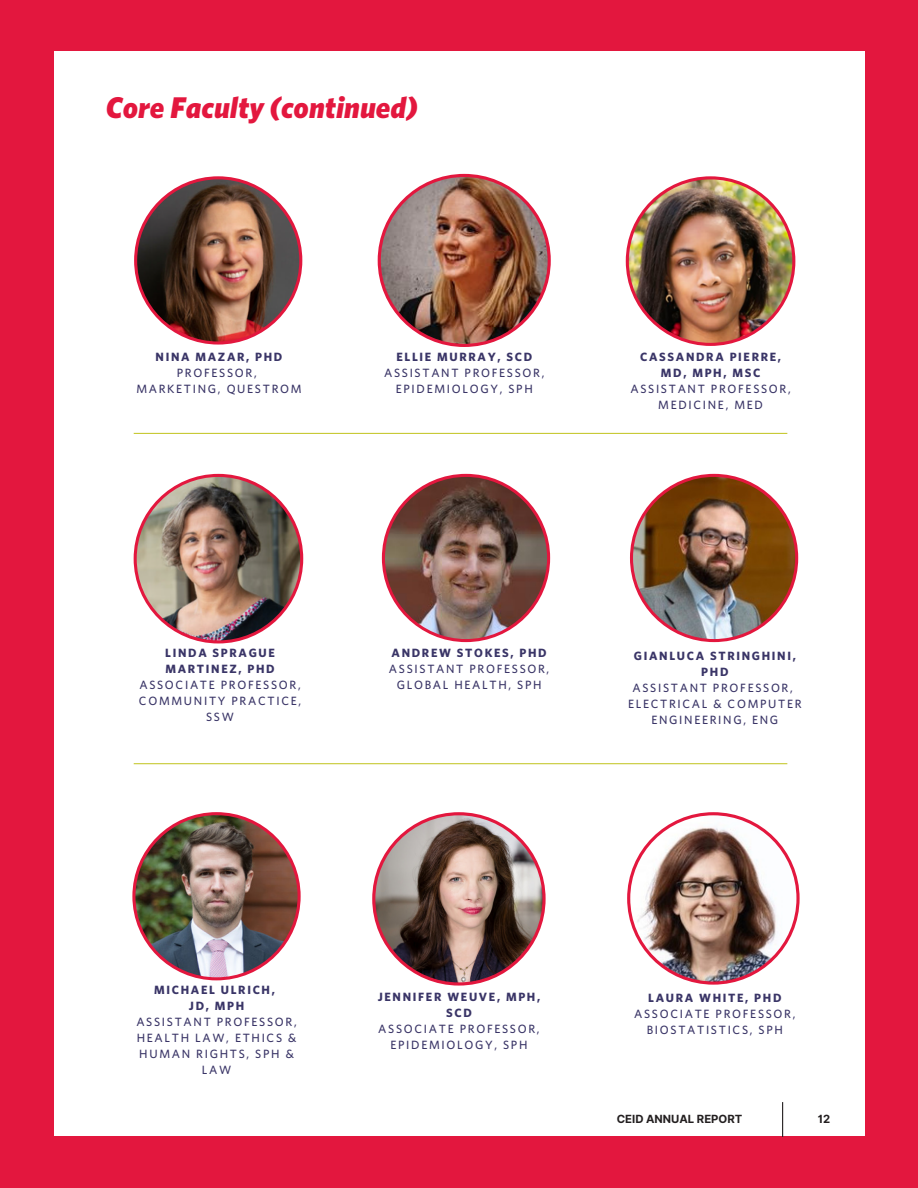
<style>
.page{position:relative;width:918px;height:1188px;background:#e3173e}
.page>*{position:absolute;margin:0;border:0;box-sizing:border-box;transform-origin:0 0}
.t1{font:italic 900 30px "Whitney";color:#e3173e}
.t2{font:500 12px/16px "Whitney";letter-spacing:.14em;color:#3a3567;text-align:center}
.t3{font:700 12px/16px "Whitney";letter-spacing:.14em;color:#3a3567;text-align:center}
.t4{font:700 11.25px "Inter";color:#231f20}
</style>
<div class="page">
<div style="left:54px;top:52px;width:810px;height:1084px;background:#fff"></div>
<hr style="left:134px;top:433px;width:653px;height:1px;background:#c8ca35">
<hr style="left:134px;top:763px;width:653px;height:1px;background:#c8ca35">
<img style="left:134px;top:176px;width:168px;height:169px">
<img style="left:378px;top:174px;width:173px;height:173px">
<hr style="left:782px;top:1102px;width:1px;height:35px;background:#231f20">
<img style="left:626px;top:176px;width:169px;height:170px">
<img style="left:134px;top:474px;width:169px;height:169px">
<svg style="left:382px;top:474px;width:168px;height:168px"></svg>
<img style="left:630px;top:474px;width:168px;height:168px">
<img style="left:132px;top:812px;width:169px;height:168px">
<img style="left:372px;top:812px;width:174px;height:174px">
<img style="left:627px;top:812px;width:173px;height:173px">
<p class="t1" style="left:106px;top:94px;width:313px">Core Faculty (continued)</p>
<p class="t3" style="left:156px;top:349px;width:128px">NINA MAZAR, PHD</p>
<p class="t2" style="left:177px;top:365px;width:81px">PROFESSOR,</p>
<p class="t2" style="left:136px;top:381px;width:167px">MARKETING, QUESTROM</p>
<p class="t3" style="left:396px;top:349px;width:137px">ELLIE MURRAY, SCD</p>
<p class="t2" style="left:384px;top:365px;width:162px">ASSISTANT PROFESSOR,<br>EPIDEMIOLOGY, SPH</p>
<p class="t3" style="left:640px;top:350px;width:142px">CASSANDRA PIERRE,<br>MD, MPH, MSC</p>
<p class="t2" style="left:630px;top:382px;width:162px">ASSISTANT PROFESSOR,<br>MEDICINE, MED</p>
<p class="t3" style="left:165px;top:646px;width:111px;text-align:left">LINDA SPRAGUE<br>MARTINEZ, PHD</p>
<p class="t2" style="left:139px;top:678px;width:164px">ASSOCIATE PROFESSOR,<br>COMMUNITY PRACTICE,<br>SSW</p>
<p class="t3" style="left:392px;top:645px;width:157px">ANDREW STOKES, PHD</p>
<p class="t2" style="left:389px;top:661px;width:162px">ASSISTANT PROFESSOR,<br>GLOBAL HEALTH, SPH</p>
<p class="t3" style="left:634px;top:649px;width:163px">GIANLUCA STRINGHINI,<br>PHD</p>
<p class="t2" style="left:633px;top:681px;width:162px">ASSISTANT PROFESSOR,</p>
<p class="t2" style="left:628px;top:697px;width:175px">ELECTRICAL &amp; COMPUTER<br>ENGINEERING, ENG</p>
<p class="t3" style="left:154px;top:983px;width:122px">MICHAEL ULRICH,</p>
<p class="t3" style="left:189px;top:999px;width:57px">JD, MPH</p>
<p class="t2" style="left:136px;top:1015px;width:162px">ASSISTANT PROFESSOR,<br>HEALTH LAW, ETHICS &amp;<br>HUMAN RIGHTS, SPH &amp;<br>LAW</p>
<p class="t3" style="left:378px;top:990px;width:164px">JENNIFER WEUVE, MPH,<br>SCD</p>
<p class="t2" style="left:378px;top:1022px;width:163px">ASSOCIATE PROFESSOR,<br>EPIDEMIOLOGY, SPH</p>
<p class="t3" style="left:648px;top:991px;width:135px">LAURA WHITE, PHD</p>
<p class="t2" style="left:634px;top:1007px;width:163px">ASSOCIATE PROFESSOR,<br>BIOSTATISTICS, SPH</p>
<p class="t4" style="left:617px;top:1112px;width:127px">CEID ANNUAL REPORT</p>
<p class="t4" style="left:818px;top:1112px;width:14px">12</p>
</div>
